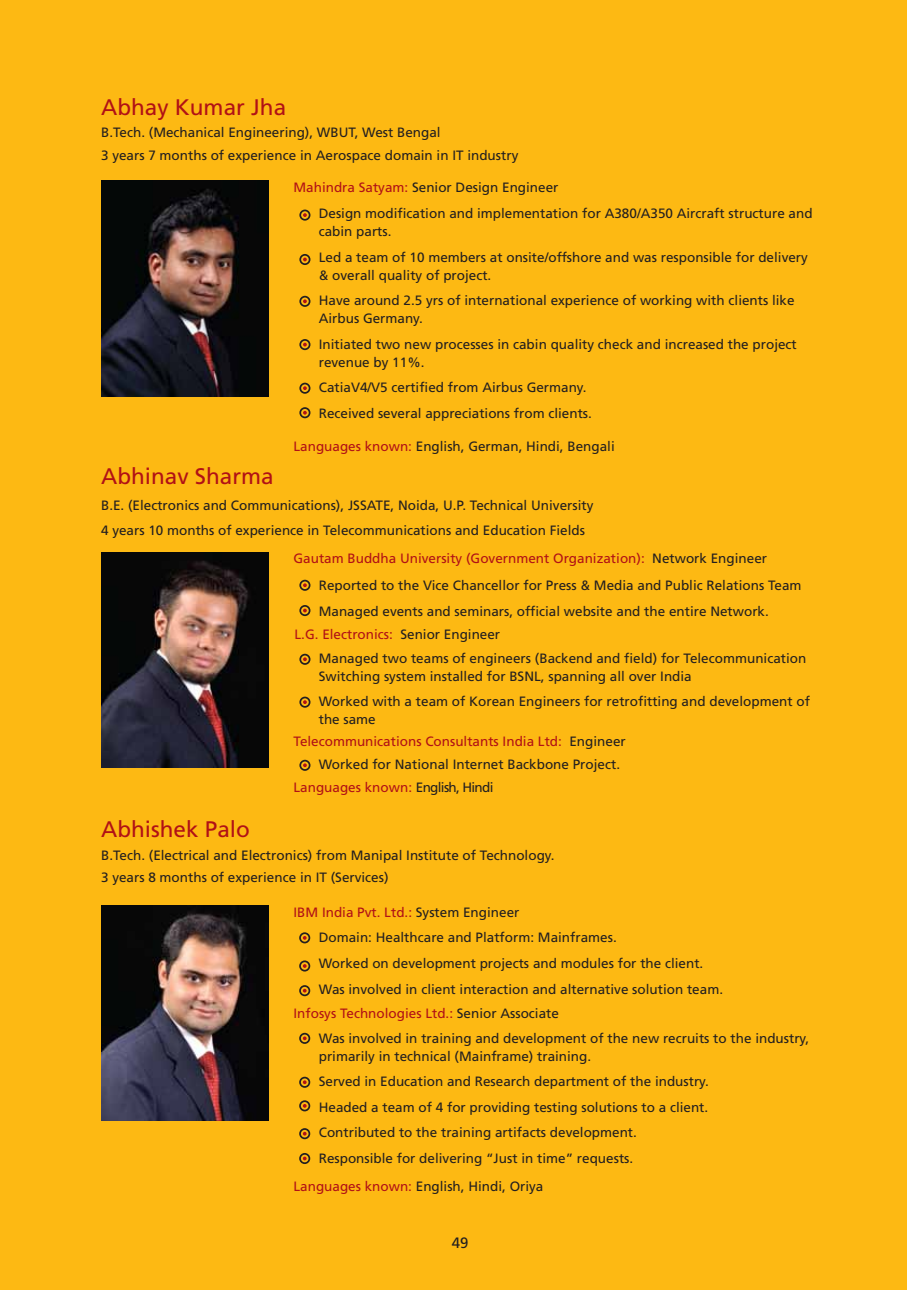
<style>
.page{position:relative;width:907px;height:1291px;background:#fff}
.page>*{position:absolute;margin:0;border:0;box-sizing:border-box;transform-origin:0 0}
.t1{font:22.5px "Frutiger";color:#b11116}
.t2{font:15px "Frutiger";color:#231f20}
.t3{font:13.5px/25.5px "Frutiger";color:#231f20}
.t4{font:13.5px "Frutiger";color:#b11116}
.s1{color:#b11116}
.s2{color:#231f20}
</style>
<div class="page">
<div style="left:1px;top:1px;width:905px;height:1288px;background:#fdb913"></div>
<svg style="left:299px;top:209px;width:11px;height:11px"></svg>
<svg style="left:299px;top:254px;width:11px;height:11px"></svg>
<svg style="left:299px;top:382px;width:11px;height:11px"></svg>
<svg style="left:299px;top:407px;width:11px;height:11px"></svg>
<svg style="left:299px;top:296px;width:11px;height:11px"></svg>
<svg style="left:299px;top:339px;width:11px;height:11px"></svg>
<svg style="left:299px;top:579px;width:11px;height:11px"></svg>
<svg style="left:299px;top:653px;width:11px;height:11px"></svg>
<svg style="left:299px;top:696px;width:11px;height:11px"></svg>
<svg style="left:299px;top:759px;width:11px;height:11px"></svg>
<svg style="left:299px;top:605px;width:11px;height:11px"></svg>
<svg style="left:299px;top:932px;width:11px;height:11px"></svg>
<svg style="left:299px;top:985px;width:11px;height:10px"></svg>
<svg style="left:299px;top:960px;width:11px;height:11px"></svg>
<svg style="left:299px;top:1032px;width:11px;height:11px"></svg>
<svg style="left:299px;top:1076px;width:11px;height:11px"></svg>
<svg style="left:299px;top:1100px;width:11px;height:11px"></svg>
<svg style="left:299px;top:1128px;width:11px;height:10px"></svg>
<svg style="left:299px;top:1153px;width:11px;height:10px"></svg>
<img style="left:101px;top:181px;width:167px;height:215px">
<img style="left:101px;top:552px;width:167px;height:215px">
<img style="left:101px;top:905px;width:167px;height:215px">
<p class="t1" style="left:101px;top:93px;width:187px">Abhay Kumar Jha</p>
<p class="t3" style="left:101px;top:121px;width:419px;line-height:22.5px">B.Tech. (Mechanical Engineering), WBUT, West Bengal<br>3 years 7 months of experience in Aerospace domain in IT industry</p>
<p class="t3" style="left:293px;top:175px;width:266px"><span class="s1">Mahindra Satyam:</span> Senior Design Engineer</p>
<p class="t3" style="left:319px;top:204px;width:495px;line-height:18px">Design modification and implementation for A380/A350 Aircraft structure and cabin parts.</p>
<p class="t3" style="left:319px;top:248px;width:490px;line-height:18px">Led a team of 10 members at onsite/offshore and was responsible for delivery &amp; overall quality of project.</p>
<p class="t3" style="left:319px;top:291px;width:477px;line-height:18px">Have around 2.5 yrs of international experience of working with clients like<br>Airbus Germany.</p>
<p class="t3" style="left:319px;top:335px;width:479px;line-height:18px">Initiated two new processes in cabin quality check and increased the project revenue by 11%.</p>
<p class="t3" style="left:319px;top:374px;width:275px">CatiaV4/V5 certified from Airbus Germany.<br>Received several appreciations from clients.</p>
<p class="t3" style="left:293px;top:433px;width:323px"><span class="s1">Languages known:</span> English, German, Hindi, Bengali</p>
<p class="t1" style="left:101px;top:463px;width:174px">Abhinav Sharma</p>
<p class="t3" style="left:101px;top:492px;width:494px">B.E. (Electronics and Communications), JSSATE, Noida, U.P. Technical University<br>4 years 10 months of experience in Telecommunications and Education Fields</p>
<p class="t4" style="left:293px;top:550px;width:475px">Gautam Buddha University (Government Organization): <span class="s2">Network Engineer</span></p>
<p class="t3" style="left:319px;top:572px;width:484px">Reported to the Vice Chancellor for Press &amp; Media and Public Relations Team<br>Managed events and seminars, official website and the entire Network.</p>
<p class="t3" style="left:319px;top:648px;width:489px;line-height:18px">Managed two teams of engineers (Backend and field) for Telecommunication<br>Switching system installed for BSNL, spanning all over India</p>
<p class="t3" style="left:319px;top:692px;width:492px;line-height:18px">Worked with a team of Korean Engineers for retrofitting and development of the same</p>
<p class="t3" style="left:293px;top:752px;width:328px;line-height:22.5px;text-indent:25px">Worked for National Internet Backbone Project.<br><span class="s1">Languages known:</span> English, Hindi</p>
<p class="t4" style="left:294px;top:626px;width:207px">L.G. Electronics: <span class="s2">Senior Engineer</span></p>
<p class="t4" style="left:293px;top:733px;width:334px">Telecommunications Consultants India Ltd: <span class="s2">Engineer</span></p>
<p class="t1" style="left:101px;top:816px;width:150px">Abhishek Palo</p>
<p class="t3" style="left:101px;top:843px;width:455px;line-height:22.5px">B.Tech. (Electrical and Electronics) from Manipal Institute of Technology.<br>3 years 8 months of experience in IT (Services)</p>
<p class="t4" style="left:293px;top:904px;width:227px">IBM India Pvt. Ltd.: <span class="s2">System Engineer</span></p>
<p class="t3" style="left:319px;top:924px;width:406px">Domain: Healthcare and Platform: Mainframes.<br>Worked on development projects and modules for the client.<br>Was involved in client interaction and alternative solution team.</p>
<p class="t3" style="left:319px;top:1028px;width:492px;line-height:18px">Was involved in training and development of the new recruits to the industry, primarily in technical (Mainframe) training.</p>
<p class="t3" style="left:319px;top:1068px;width:391px">Served in Education and Research department of the industry.<br>Headed a team of 4 for providing testing solutions to a client.<br>Contributed to the training artifacts development.<br>Responsible for delivering “Just in time” requests.</p>
<p class="t4" style="left:293px;top:1005px;width:267px">Infosys Technologies Ltd.: <span class="s2">Senior Associate</span></p>
<p class="t3" style="left:293px;top:1173px;width:251px"><span class="s1">Languages known:</span> English, Hindi, Oriya</p>
<p class="t2" style="left:452px;top:1233px;width:18px">49</p>
</div>
